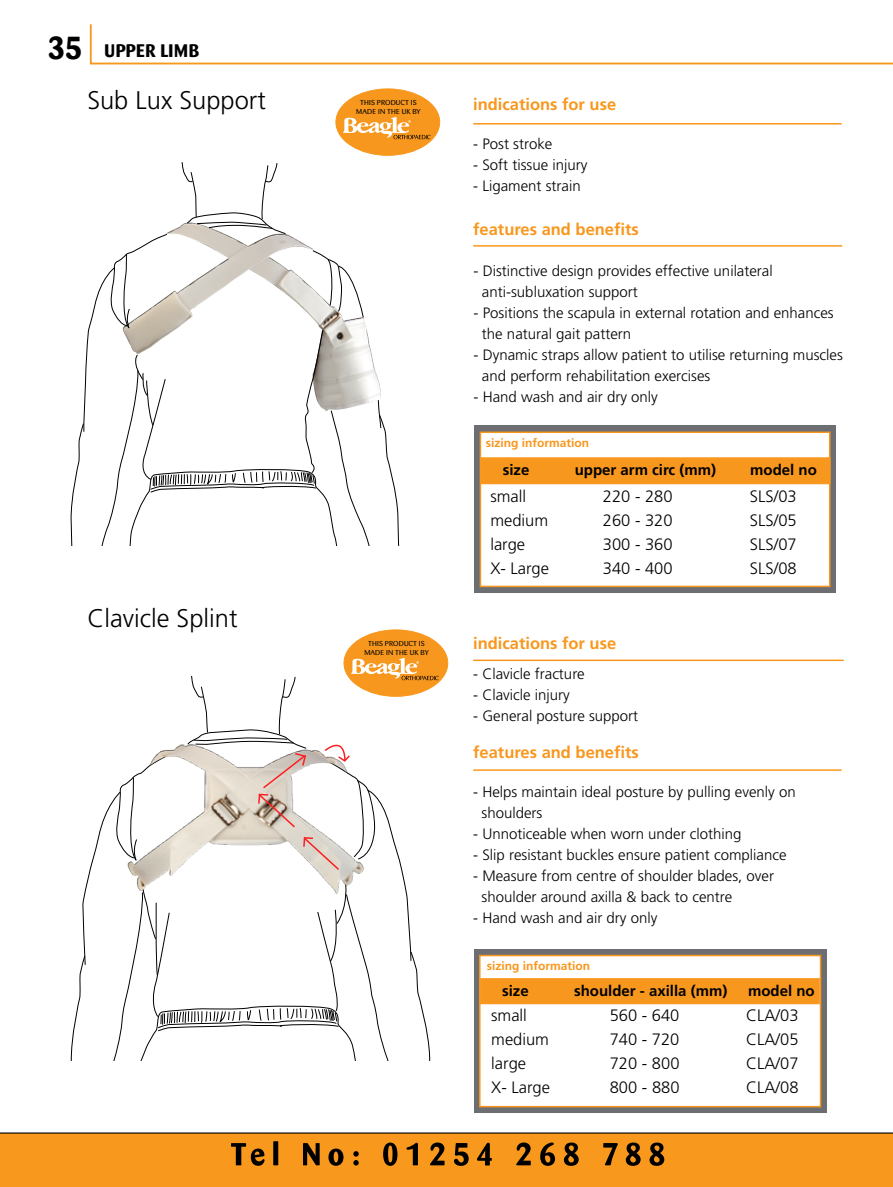
<style>
.page{position:relative;width:893px;height:1187px;background:#fff}
.page>*{position:absolute;margin:0;border:0;box-sizing:border-box;transform-origin:0 0}
.t1{font:700 31.5px "Barmeno";color:#000}
.t2{font:300 25.5px "Frutiger";color:#000}
.t3{font:700 18px "Barmeno";letter-spacing:.04em;color:#000}
.t4{font:300 16.5px "Frutiger";color:#000}
.t5{font:700 16.5px "Frutiger";color:#f8971d}
.t6{font:300 15px/21px "Frutiger";color:#000}
.t7{font:700 15px "Frutiger";color:#000}
.t8{font:700 12px "Frutiger";color:#f8971d}
.t9{font:7.05px/8.9px "Barmeno";letter-spacing:.02em;color:#000;text-align:center;scale:1.07 1}
</style>
<div class="page">
<svg style="left:89px;top:24px;width:804px;height:41px"></svg>
<div style="left:0;top:1132px;width:893px;height:54px;background:#f8981d"></div>
<div style="left:474px;top:425px;width:362px;height:167px;background:#6d6e71"></div>
<div style="left:480px;top:431px;width:350px;height:156px;background:#fff;border:2px solid #f8971d"></div>
<div style="left:481px;top:458px;width:349px;height:25px;background:#f8971d"></div>
<svg style="left:573px;top:484px;width:145px;height:1px"></svg>
<div style="left:480px;top:457px;width:350px;height:27px;border:2px solid #f89921"></div>
<hr style="left:473px;top:123px;width:369px;height:1px;background:#f8971d">
<hr style="left:473px;top:245px;width:369px;height:1px;background:#f8971d">
<svg style="left:70px;top:162px;width:330px;height:383px"></svg>
<hr style="left:473px;top:659px;width:371px;height:2px;background:#f8971d">
<hr style="left:473px;top:769px;width:369px;height:1px;background:#f8971d">
<div style="left:474px;top:949px;width:352px;height:164px;background:#6d6e71"></div>
<div style="left:479px;top:954px;width:342px;height:153px;background:#fff;border:2px solid #f8971d"></div>
<div style="left:480px;top:978px;width:339px;height:25px;background:#f8971d"></div>
<svg style="left:571px;top:1004px;width:159px;height:1px"></svg>
<div style="left:480px;top:978px;width:340px;height:26px;border:2px solid #f89921"></div>
<div style="left:336px;top:89px;width:104px;height:66px;background:#f8971d;border-radius:50%"></div>
<div style="left:335px;top:88px;width:105px;height:68px;border:1px solid #f8971d;border-radius:50%"></div>
<svg style="left:343px;top:117px;width:87px;height:22px"></svg>
<div style="left:344px;top:630px;width:104px;height:66px;background:#f8971d;border-radius:50%"></div>
<svg style="left:70px;top:657px;width:374px;height:403px"></svg>
<svg style="left:231px;top:1141px;width:433px;height:24px;background:#b26d14"></svg>
<h1 class="t1" style="left:48px;top:29px;width:36px">35</h1>
<p class="t3" style="left:105px;top:40px;width:96px">UPPER LIMB</p>
<h2 class="t2" style="left:87px;top:86px;width:180px">Sub Lux Support</h2>
<h2 class="t2" style="left:87px;top:603px;width:152px">Clavicle Splint</h2>
<p class="t9" style="left:356px;top:98px;width:62px">THIS PRODUCT IS<br>MADE IN THE UK BY</p>
<p class="t9" style="left:364px;top:639px;width:62px">THIS PRODUCT IS<br>MADE IN THE UK BY</p>
<p class="t5" style="left:473px;top:95px;width:145px">indications for use</p>
<p class="t6" style="left:473px;top:134px;width:81px">- Post stroke</p>
<p class="t6" style="left:473px;top:155px;width:116px">- Soft tissue injury</p>
<p class="t6" style="left:473px;top:176px;width:109px">- Ligament strain</p>
<p class="t5" style="left:473px;top:220px;width:167px">features and benefits</p>
<p class="t6" style="left:482px;top:260px;width:292px;text-indent:-8px">- Distinctive design provides effective unilateral anti-subluxation support</p>
<p class="t6" style="left:482px;top:302px;width:353px;text-indent:-8px">- Positions the scapula in external rotation and enhances the natural gait pattern</p>
<p class="t6" style="left:482px;top:344px;width:362px;text-indent:-8px">- Dynamic straps allow patient to utilise returning muscles and perform rehabilitation exercises</p>
<p class="t6" style="left:474px;top:386px;width:186px">- Hand wash and air dry only</p>
<p class="t8" style="left:486px;top:436px;width:105px">sizing information</p>
<p class="t7" style="left:503px;top:460px;width:28px">size</p>
<p class="t7" style="left:575px;top:460px;width:143px">upper arm circ (mm)</p>
<p class="t7" style="left:750px;top:460px;width:68px">model no</p>
<p class="t4" style="left:490px;top:487px;width:37px">small</p>
<p class="t4" style="left:603px;top:487px;width:71px">220 - 280</p>
<p class="t4" style="left:750px;top:487px;width:48px">SLS/03</p>
<p class="t4" style="left:490px;top:511px;width:59px">medium</p>
<p class="t4" style="left:603px;top:511px;width:71px">260 - 320</p>
<p class="t4" style="left:750px;top:511px;width:48px">SLS/05</p>
<p class="t4" style="left:490px;top:535px;width:36px">large</p>
<p class="t4" style="left:603px;top:535px;width:71px">300 - 360</p>
<p class="t4" style="left:750px;top:535px;width:48px">SLS/07</p>
<p class="t4" style="left:490px;top:559px;width:60px">X- Large</p>
<p class="t4" style="left:603px;top:559px;width:71px">340 - 400</p>
<p class="t4" style="left:750px;top:559px;width:48px">SLS/08</p>
<p class="t5" style="left:473px;top:633px;width:145px">indications for use</p>
<p class="t6" style="left:473px;top:663px;width:113px">- Clavicle fracture</p>
<p class="t6" style="left:473px;top:684px;width:98px">- Clavicle injury</p>
<p class="t6" style="left:473px;top:705px;width:167px">- General posture support</p>
<p class="t5" style="left:473px;top:742px;width:167px">features and benefits</p>
<p class="t6" style="left:481px;top:781px;width:316px;text-indent:-8px">- Helps maintain ideal posture by pulling evenly on shoulders</p>
<p class="t6" style="left:473px;top:823px;width:270px">- Unnoticeable when worn under clothing</p>
<p class="t6" style="left:473px;top:844px;width:315px">- Slip resistant buckles ensure patient compliance</p>
<p class="t6" style="left:481px;top:865px;width:294px;text-indent:-8px">- Measure from centre of shoulder blades, over shoulder around axilla &amp; back to centre</p>
<p class="t6" style="left:473px;top:907px;width:186px">- Hand wash and air dry only</p>
<p class="t8" style="left:487px;top:958px;width:105px">sizing information</p>
<p class="t7" style="left:502px;top:981px;width:28px">size</p>
<p class="t7" style="left:574px;top:981px;width:155px">shoulder - axilla (mm)</p>
<p class="t7" style="left:748px;top:981px;width:68px">model no</p>
<p class="t4" style="left:491px;top:1005px;width:37px">small</p>
<p class="t4" style="left:610px;top:1005px;width:71px">560 - 640</p>
<p class="t4" style="left:746px;top:1005px;width:54px">CLA/03</p>
<p class="t4" style="left:491px;top:1029px;width:59px">medium</p>
<p class="t4" style="left:610px;top:1029px;width:71px">740 - 720</p>
<p class="t4" style="left:746px;top:1029px;width:54px">CLA/05</p>
<p class="t4" style="left:491px;top:1053px;width:36px">large</p>
<p class="t4" style="left:610px;top:1053px;width:71px">720 - 800</p>
<p class="t4" style="left:746px;top:1053px;width:54px">CLA/07</p>
<p class="t4" style="left:491px;top:1077px;width:60px">X- Large</p>
<p class="t4" style="left:610px;top:1077px;width:71px">800 - 880</p>
<p class="t4" style="left:746px;top:1077px;width:54px">CLA/08</p>
</div>
